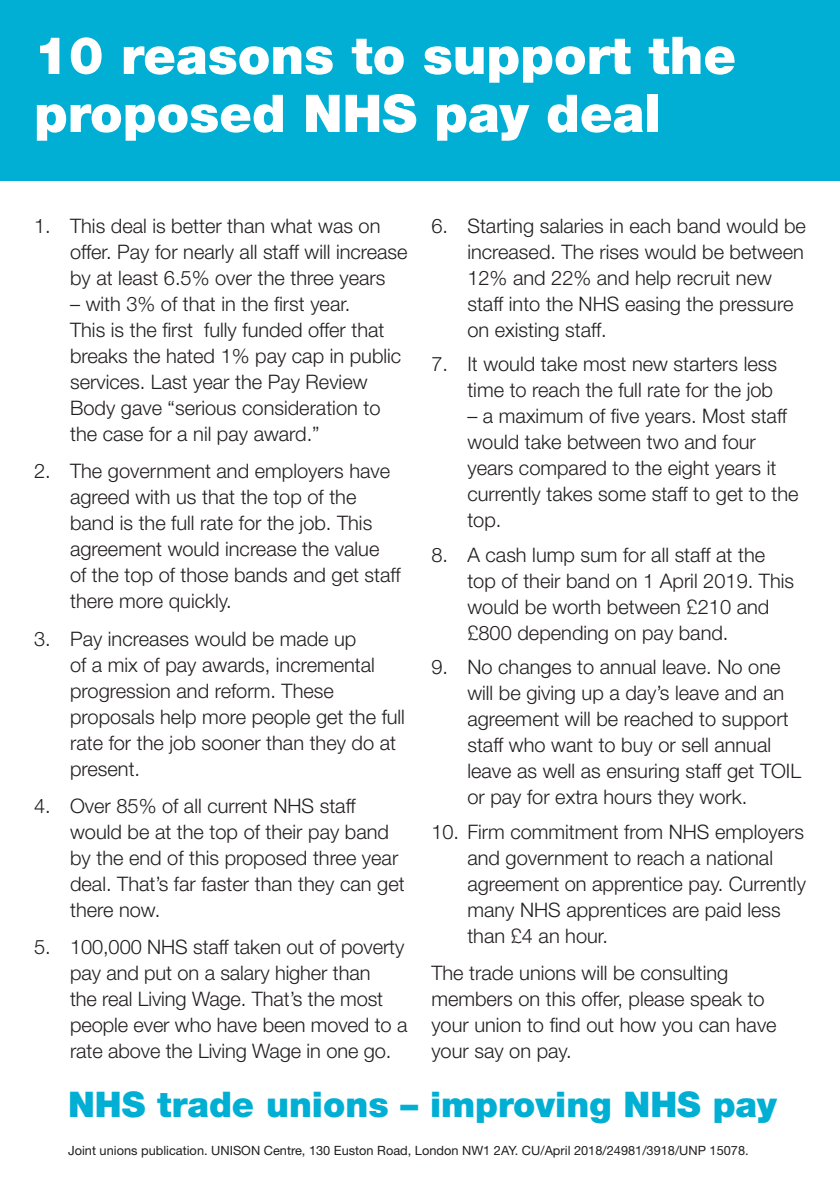
<style>
.page{position:relative;width:840px;height:1191px;background:#fff}
.page>*{position:absolute;margin:0;border:0;box-sizing:border-box;transform-origin:0 0}
.t1{font:900 52px/58px "Helvetica Neue";color:#fff}
.t2{font:900 35.4px "Helvetica Neue";color:#00afd3}
.t3{font:300 20px/26px "Helvetica Neue";color:#231f20}
.t4{font:12.8px "Helvetica Neue";color:#231f20}
</style>
<div class="page">
<div style="left:0;top:0;width:839px;height:180px;background:#00afd3"></div>
<h1 class="t1" style="left:34px;top:26px;width:703px">10 reasons to support the proposed NHS pay deal</h1>
<p class="t3" style="left:467px;top:212px;width:340px;text-indent:-36px">6. Starting salaries in each band would be increased. The rises would be between 12% and 22% and help recruit new staff into the NHS easing the pressure on existing staff.</p>
<p class="t3" style="left:431px;top:351px;width:347px;text-align:right">7. It would take most new starters less time to reach the full rate for the job</p>
<p class="t3" style="left:467px;top:403px;width:332px">– a maximum of five years. Most staff would take between two and four years compared to the eight years it currently takes some staff to get to the top.</p>
<p class="t3" style="left:467px;top:541px;width:328px;text-indent:-36px">8. A cash lump sum for all staff at the top of their band on 1 April 2019. This would be worth between £210 and £800 depending on pay band.</p>
<p class="t3" style="left:467px;top:654px;width:335px;text-indent:-36px">9. No changes to annual leave. No one will be giving up a day’s leave and an agreement will be reached to support staff who want to buy or sell annual leave as well as ensuring staff get TOIL or pay for extra hours they work.</p>
<p class="t3" style="left:467px;top:818px;width:340px;text-indent:-36px">10. Firm commitment from NHS employers and government to reach a national agreement on apprentice pay. Currently many NHS apprentices are paid less than £4 an hour.</p>
<p class="t3" style="left:431px;top:959px;width:346px">The trade unions will be consulting members on this offer, please speak to your union to find out how you can have your say on pay.</p>
<h2 class="t2" style="left:68px;top:1083px;width:710px">NHS trade unions – improving NHS pay</h2>
<p class="t3" style="left:70px;top:212px;width:339px;text-indent:-36px">1. This deal is better than what was on offer. Pay for nearly all staff will increase by at least 6.5% over the three years</p>
<p class="t3" style="left:70px;top:290px;width:332px">– with 3% of that in the first year.<br>This is the first fully funded offer that breaks the hated 1% pay cap in public services. Last year the Pay Review Body gave “serious consideration to the case for a nil pay award.”</p>
<p class="t3" style="left:70px;top:457px;width:332px;text-indent:-36px">2. The government and employers have agreed with us that the top of the band is the full rate for the job. This agreement would increase the value of the top of those bands and get staff there more quickly.</p>
<p class="t3" style="left:70px;top:625px;width:336px;text-indent:-36px">3. Pay increases would be made up<br>of a mix of pay awards, incremental progression and reform. These proposals help more people get the full rate for the job sooner than they do at present.</p>
<p class="t3" style="left:70px;top:792px;width:336px;text-indent:-36px">4. Over 85% of all current NHS staff would be at the top of their pay band by the end of this proposed three year deal. That’s far faster than they can get there now.</p>
<p class="t3" style="left:70px;top:933px;width:339px;text-indent:-36px">5. 100,000 NHS staff taken out of poverty pay and put on a salary higher than<br>the real Living Wage. That’s the most people ever who have been moved to a rate above the Living Wage in one go.</p>
<p class="t4" style="left:68px;top:1142px;width:681px">Joint unions publication. UNISON Centre, 130 Euston Road, London NW1 2AY. CU/April 2018/24981/3918/UNP 15078.</p>
</div>
